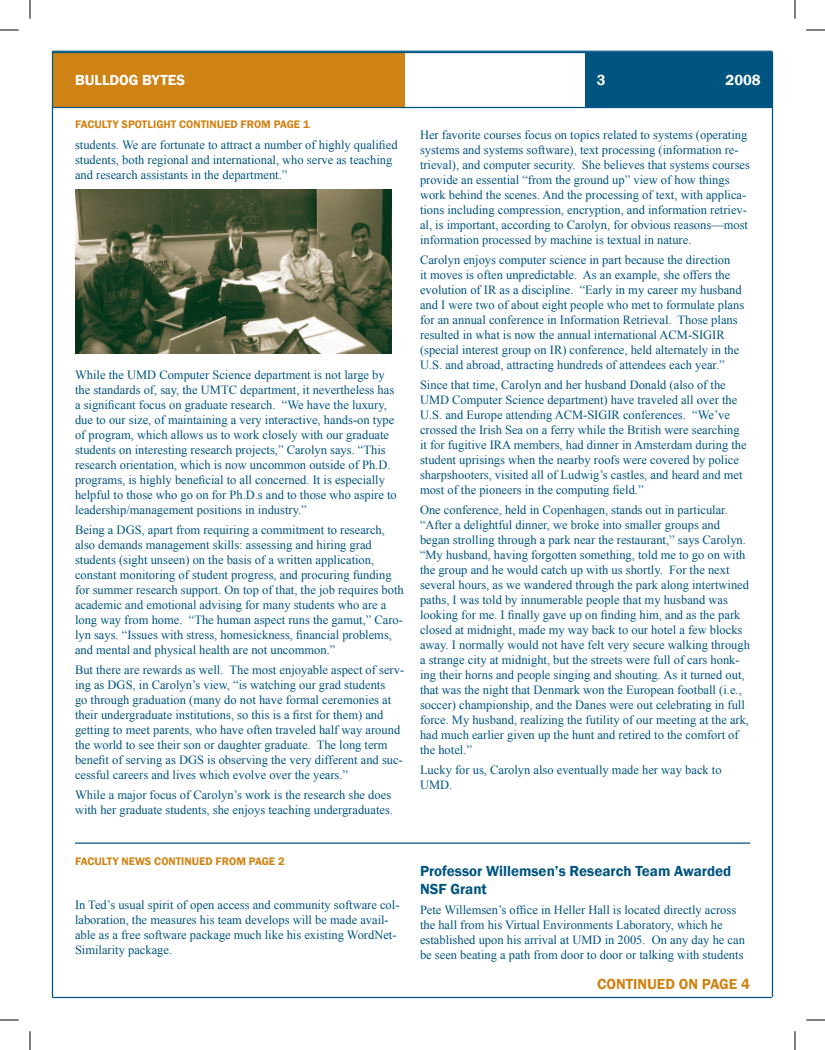
<style>
.page{position:relative;width:825px;height:1050px;background:#fff}
.page>*{position:absolute;margin:0;border:0;box-sizing:border-box;transform-origin:0 0}
.t1{font:600 15px/18px "Franklin Gothic";color:#005480}
.t2{font:600 15px "Franklin Gothic";color:#fff}
.t3{font:600 15px "Franklin Gothic";color:#d08315}
.t4{font:12.5px/15px "Times New Roman";color:#005480}
.t5{font:600 11.25px "Franklin Gothic";color:#d08315}
</style>
<div class="page">
<div style="left:52px;top:52px;width:353px;height:56px;background:#d08315"></div>
<div style="left:585px;top:52px;width:187px;height:56px;background:#005480"></div>
<hr style="left:52px;top:52px;width:720px;height:1px;background:#005480">
<hr style="left:52px;top:107px;width:720px;height:1px;background:#005480">
<hr style="left:52px;top:51px;width:720px;height:1px;background:#005480">
<hr style="left:772px;top:52px;width:1px;height:945px;background:#005480">
<hr style="left:52px;top:51px;width:1px;height:947px;background:#005480">
<hr style="left:52px;top:997px;width:720px;height:1px;background:#005480">
<hr style="left:75px;top:842px;width:675px;height:2px;background:#005480">
<img style="left:75px;top:190px;width:317px;height:164px">
<svg style="left:0;top:29px;width:19px;height:2px"></svg>
<svg style="left:806px;top:29px;width:19px;height:2px"></svg>
<svg style="left:0;top:1019px;width:19px;height:2px"></svg>
<svg style="left:806px;top:1019px;width:19px;height:2px"></svg>
<svg style="left:29px;top:0;width:2px;height:19px"></svg>
<svg style="left:29px;top:1031px;width:2px;height:19px"></svg>
<svg style="left:794px;top:0;width:2px;height:19px"></svg>
<svg style="left:794px;top:1031px;width:2px;height:19px"></svg>
<p class="t2" style="left:75px;top:71px;width:112px">BULLDOG BYTES</p>
<p class="t2" style="left:597px;top:71px;width:10px">3</p>
<p class="t2" style="left:726px;top:71px;width:37px">2008</p>
<p class="t5" style="left:75px;top:117px;width:236px">FACULTY SPOTLIGHT CONTINUED FROM PAGE 1</p>
<p class="t4" style="left:75px;top:137px;width:324px">students. We are fortunate to attract a number of highly qualified students, both regional and international, who serve as teaching and research assistants in the department.”</p>
<p class="t4" style="left:75px;top:367px;width:323px">While the UMD Computer Science department is not large by the standards of, say, the UMTC department, it nevertheless has a significant focus on graduate research. “We have the luxury, due to our size, of maintaining a very interactive, hands-on type of program, which allows us to work closely with our graduate students on interesting research projects,” Carolyn says. “This research orientation, which is now uncommon outside of Ph.D. programs, is highly beneficial to all concerned. It is especially helpful to those who go on for Ph.D.s and to those who aspire to leadership/management positions in industry.”</p>
<p class="t4" style="left:75px;top:522px;width:330px">Being a DGS, apart from requiring a commitment to research, also demands management skills: assessing and hiring grad students (sight unseen) on the basis of a written application, constant monitoring of student progress, and procuring funding for summer research support. On top of that, the job requires both academic and emotional advising for many students who are a long way from home. “The human aspect runs the gamut,” Caro&shy;lyn says. “Issues with stress, homesickness, financial problems, and mental and physical health are not uncommon.”</p>
<p class="t4" style="left:75px;top:662px;width:331px">But there are rewards as well. The most enjoyable aspect of serv&shy;ing as DGS, in Carolyn’s view, “is watching our grad students<br>go through graduation (many do not have formal ceremonies at their undergraduate institutions, so this is a first for them) and getting to meet parents, who have often traveled half way around the world to see their son or daughter graduate. The long term benefit of serving as DGS is observing the very different and suc&shy;cessful careers and lives which evolve over the years.”</p>
<p class="t4" style="left:75px;top:787px;width:320px">While a major focus of Carolyn’s work is the research she does with her graduate students, she enjoys teaching undergraduates.</p>
<p class="t4" style="left:420px;top:127px;width:332px">Her favorite courses focus on topics related to systems (operating systems and systems software), text processing (information re&shy;trieval), and computer security. She believes that systems courses provide an essential “from the ground up” view of how things work behind the scenes. And the processing of text, with applica&shy;tions including compression, encryption, and information retriev&shy;al, is important, according to Carolyn, for obvious reasons—most information processed by machine is textual in nature.</p>
<p class="t4" style="left:420px;top:252px;width:326px">Carolyn enjoys computer science in part because the direction<br>it moves is often unpredictable. As an example, she offers the evolution of IR as a discipline. “Early in my career my husband and I were two of about eight people who met to formulate plans for an annual conference in Information Retrieval. Those plans resulted in what is now the annual international ACM-SIGIR (special interest group on IR) conference, held alternately in the U.S. and abroad, attracting hundreds of attendees each year.”</p>
<p class="t4" style="left:420px;top:377px;width:328px">Since that time, Carolyn and her husband Donald (also of the UMD Computer Science department) have traveled all over the U.S. and Europe attending ACM-SIGIR conferences. “We’ve crossed the Irish Sea on a ferry while the British were searching it for fugitive IRA members, had dinner in Amsterdam during the student uprisings when the nearby roofs were covered by police sharpshooters, visited all of Ludwig’s castles, and heard and met most of the pioneers in the computing field.”</p>
<p class="t4" style="left:420px;top:502px;width:332px">One conference, held in Copenhagen, stands out in particular. “After a delightful dinner, we broke into smaller groups and began strolling through a park near the restaurant,” says Carolyn. “My husband, having forgotten something, told me to go on with the group and he would catch up with us shortly. For the next several hours, as we wandered through the park along intertwined paths, I was told by innumerable people that my husband was looking for me. I finally gave up on finding him, and as the park closed at midnight, made my way back to our hotel a few blocks away. I normally would not have felt very secure walking through a strange city at midnight, but the streets were full of cars honk&shy;ing their horns and people singing and shouting. As it turned out, that was the night that Denmark won the European football (i.e., soccer) championship, and the Danes were out celebrating in full force. My husband, realizing the futility of our meeting at the ark, had much earlier given up the hunt and retired to the comfort of the hotel.”</p>
<p class="t4" style="left:420px;top:762px;width:303px">Lucky for us, Carolyn also eventually made her way back to<br>UMD.</p>
<p class="t5" style="left:75px;top:855px;width:211px">FACULTY NEWS CONTINUED FROM PAGE 2</p>
<p class="t4" style="left:75px;top:897px;width:326px">In Ted’s usual spirit of open access and community software col&shy;laboration, the measures his team develops will be made avail&shy;able as a free software package much like his existing WordNet-Similarity package.</p>
<p class="t1" style="left:420px;top:862px;width:313px">Professor Willemsen’s Research Team Awarded<br>NSF Grant</p>
<p class="t4" style="left:420px;top:902px;width:326px">Pete Willemsen’s office in Heller Hall is located directly across the hall from his Virtual Environments Laboratory, which he established upon his arrival at UMD in 2005. On any day he can be seen beating a path from door to door or talking with students</p>
<p class="t3" style="left:597px;top:974px;width:154px">CONTINUED ON PAGE 4</p>
</div>
